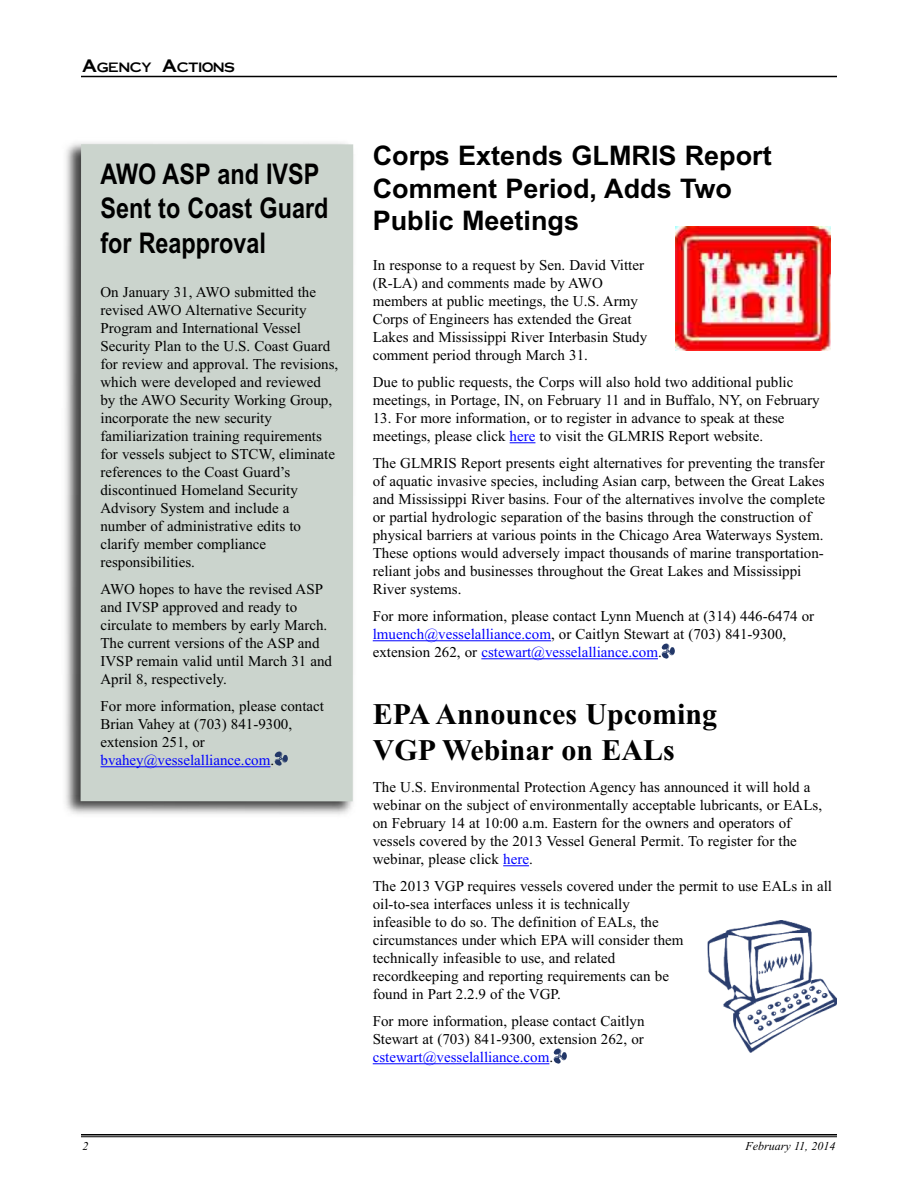
<style>
.page{position:relative;width:918px;height:1188px;background:#fff}
.page>*{position:absolute;margin:0;border:0;box-sizing:border-box;transform-origin:0 0}
.t1{font:700 30px/36px "Times New Roman";color:#000}
.t2{font:700 28.5px/34.2px "Arial Narrow";color:#000}
.t3{font:700 27px/32.4px "Arial";color:#000}
.t4{font:15px/18px "Times New Roman";color:#000}
.t5{font:13.5px "Cornerstone";color:#000}
.t6{font:italic 12px "Times New Roman";color:#000}
.s1{font-size:18px}
.s2{color:#00f}
</style>
<div class="page">
<img style="left:65px;top:142px;width:289px;height:673px">
<div style="left:81px;top:144px;width:272px;height:657px;background:#cbd4cd"></div>
<hr style="left:81px;top:76px;width:756px;height:1px;background:#000">
<hr style="left:81px;top:1134px;width:756px;height:2px;background:#000">
<hr style="left:81px;top:1136px;width:756px;height:1px;background:#000">
<img style="left:662px;top:644px;width:13px;height:14px">
<img style="left:553px;top:1049px;width:14px;height:14px">
<img style="left:274px;top:752px;width:14px;height:14px">
<hr style="left:100px;top:766px;width:170px;height:1px;background:#00f">
<svg style="left:510px;top:442px;width:25px;height:1px"></svg>
<hr style="left:373px;top:640px;width:178px;height:1px;background:#00f">
<hr style="left:481px;top:658px;width:177px;height:1px;background:#00f">
<svg style="left:503px;top:865px;width:26px;height:1px"></svg>
<hr style="left:373px;top:1063px;width:176px;height:1px;background:#00f">
<img style="left:675px;top:226px;width:156px;height:125px">
<img style="left:708px;top:920px;width:129px;height:133px">
<p class="t5" style="left:82px;top:60px;width:154px"><span class="s1">A</span>GENCY <span class="s1">A</span>CTIONS</p>
<h2 class="t2" style="left:100px;top:157px;width:229px">AWO ASP and IVSP<br>Sent to Coast Guard for Reapproval</h2>
<p class="t4" style="left:100px;top:283px;width:239px">On January 31, AWO submitted the revised AWO Alternative Security Program and International Vessel Security Plan to the U.S. Coast Guard for review and approval. The revisions, which were developed and reviewed by the AWO Security Working Group, incorporate the new security familiarization training requirements for vessels subject to STCW, eliminate references to the Coast Guard’s discontinued Homeland Security Advisory System and include a number of administrative edits to clarify member compliance responsibilities.</p>
<p class="t4" style="left:100px;top:580px;width:233px">AWO hopes to have the revised ASP and IVSP approved and ready to circulate to members by early March.<br>The current versions of the ASP and<br>IVSP remain valid until March 31 and<br>April 8, respectively.</p>
<p class="t4" style="left:100px;top:697px;width:225px">For more information, please contact<br>Brian Vahey at (703) 841-9300, extension 251, or <span class="s2">bvahey@vesselalliance.com</span>.</p>
<h3 class="t3" style="left:373px;top:140px;width:401px">Corps Extends GLMRIS Report<br>Comment Period, Adds Two<br>Public Meetings</h3>
<p class="t4" style="left:373px;top:256px;width:276px">In response to a request by Sen. David Vitter (R-LA) and comments made by AWO members at public meetings, the U.S. Army Corps of Engineers has extended the Great Lakes and Mississippi River Interbasin Study comment period through March 31.</p>
<p class="t4" style="left:373px;top:373px;width:449px">Due to public requests, the Corps will also hold two additional public meetings, in Portage, IN, on February 11 and in Buffalo, NY, on February</p>
<p class="t4" style="left:373px;top:409px;width:413px">13. For more information, or to register in advance to speak at these meetings, please click <span class="s2">here</span> to visit the GLMRIS Report website.</p>
<p class="t4" style="left:373px;top:454px;width:454px">The GLMRIS Report presents eight alternatives for preventing the transfer of aquatic invasive species, including Asian carp, between the Great Lakes and Mississippi River basins. Four of the alternatives involve the complete or partial hydrologic separation of the basins through the construction of physical barriers at various points in the Chicago Area Waterways System.<br>These options would adversely impact thousands of marine transportation&shy;reliant jobs and businesses throughout the Great Lakes and Mississippi River systems.</p>
<p class="t4" style="left:373px;top:607px;width:443px">For more information, please contact Lynn Muench at (314) 446-6474 or <span class="s2">lmuench@vesselalliance.com</span>, or Caitlyn Stewart at (703) 841-9300, extension 262, or <span class="s2">cstewart@vesselalliance.com</span>.</p>
<h1 class="t1" style="left:373px;top:696px;width:346px">EPA Announces Upcoming<br>VGP Webinar on EALs</h1>
<p class="t4" style="left:373px;top:778px;width:451px">The U.S. Environmental Protection Agency has announced it will hold a webinar on the subject of environmentally acceptable lubricants, or EALs, on February 14 at 10:00 a.m. Eastern for the owners and operators of vessels covered by the 2013 Vessel General Permit. To register for the webinar, please click <span class="s2">here</span>.</p>
<p class="t4" style="left:373px;top:877px;width:461px">The 2013 VGP requires vessels covered under the permit to use EALs in all oil-to-sea interfaces unless it is technically<br>infeasible to do so. The definition of EALs, the<br>circumstances under which EPA will consider them<br>technically infeasible to use, and related<br>recordkeeping and reporting requirements can be<br>found in Part 2.2.9 of the VGP.</p>
<p class="t4" style="left:373px;top:1012px;width:273px;text-align:justify">For more information, please contact Caitlyn Stewart at (703) 841-9300, extension 262, or <span class="s2">cstewart@vesselalliance.com</span>.</p>
<p class="t6" style="left:82px;top:1139px;width:7px">2</p>
<p class="t6" style="left:745px;top:1139px;width:92px">February 11, 2014</p>
</div>
